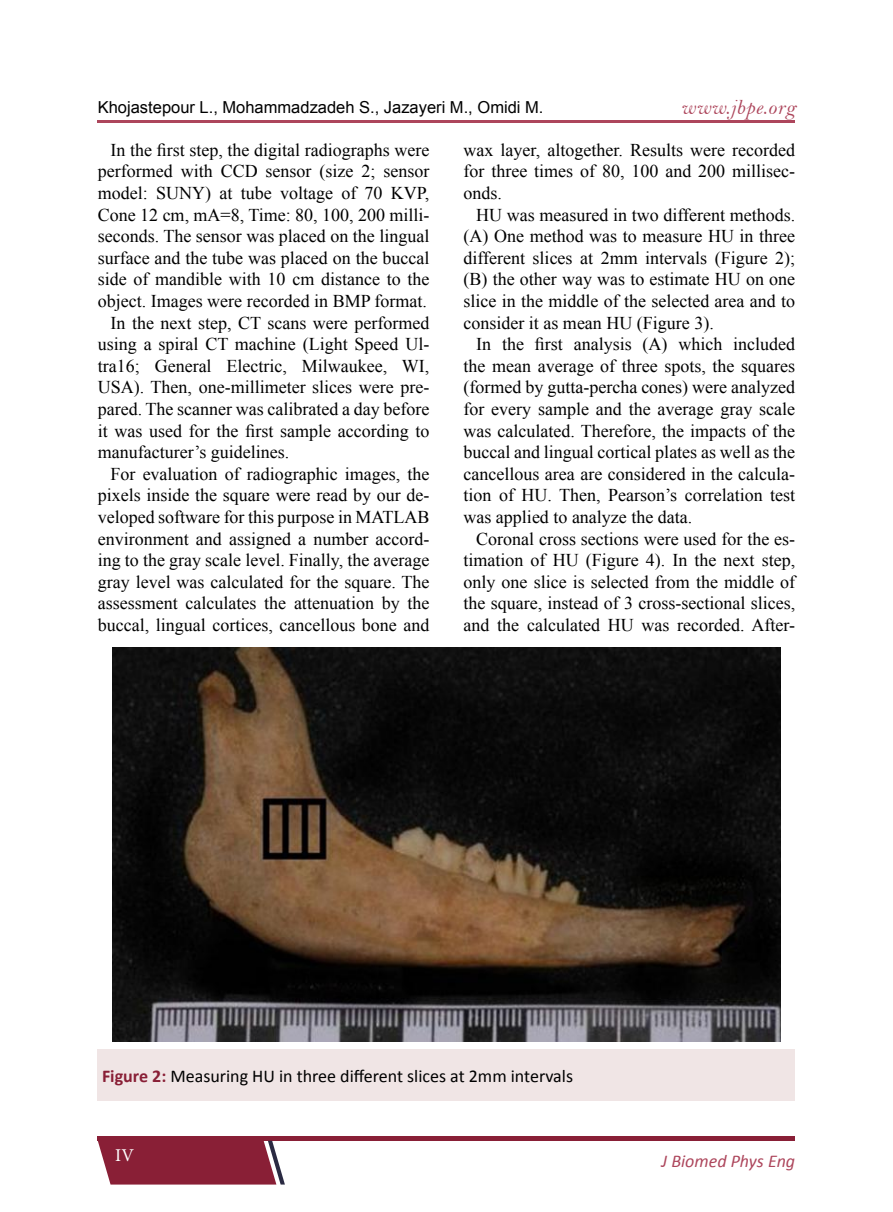
<style>
.page{position:relative;width:893px;height:1212px;background:#fff}
.page>*{position:absolute;margin:0;border:0;box-sizing:border-box;transform-origin:0 0}
.t1{font:21px "Bell MT Italic";letter-spacing:.03em;color:#ad465c}
.t2{font:18px/21.6px "Times New Roman";color:#000;text-align:justify}
.t3{font:18px "Calibri";color:#000}
.t4{font:italic 18px "Calibri";color:#ad465c}
.t5{font:18px "Minion Pro";color:#fff}
.t6{font:16.5px "Arial";color:#000}
.s1{font-weight:700;color:#891f36}
</style>
<div class="page">
<div style="left:98px;top:1136px;width:697px;height:5px;background:#891f36"></div>
<svg style="left:98px;top:1141px;width:187px;height:43px;background:#913348"></svg>
<hr style="left:98px;top:120px;width:697px;height:2px;background:#ad465c">
<img style="left:113px;top:647px;width:667px;height:394px">
<div style="left:98px;top:1050px;width:697px;height:51px;background:#f0e5e5"></div>
<p class="t6" style="left:98px;top:97px;width:447px">Khojastepour L., Mohammadzadeh S., Jazayeri M., Omidi M.</p>
<p class="t1" style="left:681px;top:94px;width:116px">www.jbpe.org</p>
<p class="t2" style="left:111px;top:139px;width:320px">In the first step, the digital radiographs were</p>
<p class="t2" style="left:98px;top:160px;width:333px">performed with CCD sensor (size 2; sensor</p>
<p class="t2" style="left:98px;top:182px;width:333px">model: SUNY) at tube voltage of 70 KVP,</p>
<p class="t2" style="left:98px;top:203px;width:333px">Cone 12 cm, mA=8, Time: 80, 100, 200 milli-</p>
<p class="t2" style="left:98px;top:225px;width:333px">seconds. The sensor was placed on the lingual</p>
<p class="t2" style="left:98px;top:247px;width:333px">surface and the tube was placed on the buccal</p>
<p class="t2" style="left:98px;top:268px;width:333px">side of mandible with 10 cm distance to the</p>
<p class="t2" style="left:98px;top:290px;width:331px">object. Images were recorded in BMP format.</p>
<p class="t2" style="left:111px;top:311px;width:320px">In the next step, CT scans were performed</p>
<p class="t2" style="left:98px;top:333px;width:333px">using a spiral CT machine (Light Speed Ul-</p>
<p class="t2" style="left:98px;top:355px;width:333px">tra16; General Electric, Milwaukee, WI,</p>
<p class="t2" style="left:98px;top:376px;width:333px">USA). Then, one-millimeter slices were pre-</p>
<p class="t2" style="left:98px;top:398px;width:333px">pared. The scanner was calibrated a day before</p>
<p class="t2" style="left:98px;top:419px;width:333px">it was used for the first sample according to</p>
<p class="t2" style="left:98px;top:441px;width:193px">manufacturer’s guidelines.</p>
<p class="t2" style="left:111px;top:463px;width:320px">For evaluation of radiographic images, the</p>
<p class="t2" style="left:98px;top:484px;width:333px">pixels inside the square were read by our de-</p>
<p class="t2" style="left:98px;top:506px;width:333px">veloped software for this purpose in MATLAB</p>
<p class="t2" style="left:98px;top:527px;width:333px">environment and assigned a number accord-</p>
<p class="t2" style="left:98px;top:549px;width:333px">ing to the gray scale level. Finally, the average</p>
<p class="t2" style="left:98px;top:571px;width:333px">gray level was calculated for the square. The</p>
<p class="t2" style="left:98px;top:592px;width:333px">assessment calculates the attenuation by the</p>
<p class="t2" style="left:98px;top:614px;width:333px">buccal, lingual cortices, cancellous bone and</p>
<p class="t2" style="left:463px;top:139px;width:333px">wax layer, altogether. Results were recorded for three times of 80, 100 and 200 millisec&shy;onds.</p>
<p class="t2" style="left:463px;top:203px;width:333px;text-indent:13px">HU was measured in two different methods. (A) One method was to measure HU in three different slices at 2mm intervals (Figure 2); (B) the other way was to estimate HU on one slice in the middle of the selected area and to consider it as mean HU (Figure 3).</p>
<p class="t2" style="left:463px;top:333px;width:333px;text-indent:13px">In the first analysis (A) which included the mean average of three spots, the squares (formed by gutta-percha cones) were analyzed for every sample and the average gray scale was calculated. Therefore, the impacts of the buccal and lingual cortical plates as well as the cancellous area are considered in the calcula&shy;tion of HU. Then, Pearson’s correlation test was applied to analyze the data.</p>
<p class="t2" style="left:463px;top:527px;width:333px;text-indent:13px">Coronal cross sections were used for the es&shy;timation of HU (Figure 4). In the next step, only one slice is selected from the middle of the square, instead of 3 cross-sectional slices, and the calculated HU was recorded. After-</p>
<p class="t3" style="left:102px;top:1065px;width:472px"><span class="s1">Figure 2:</span> Measuring HU in three different slices at 2mm intervals</p>
<p class="t5" style="left:115px;top:1143px;width:20px">IV</p>
<p class="t4" style="left:661px;top:1148px;width:135px">J Biomed Phys Eng</p>
</div>
